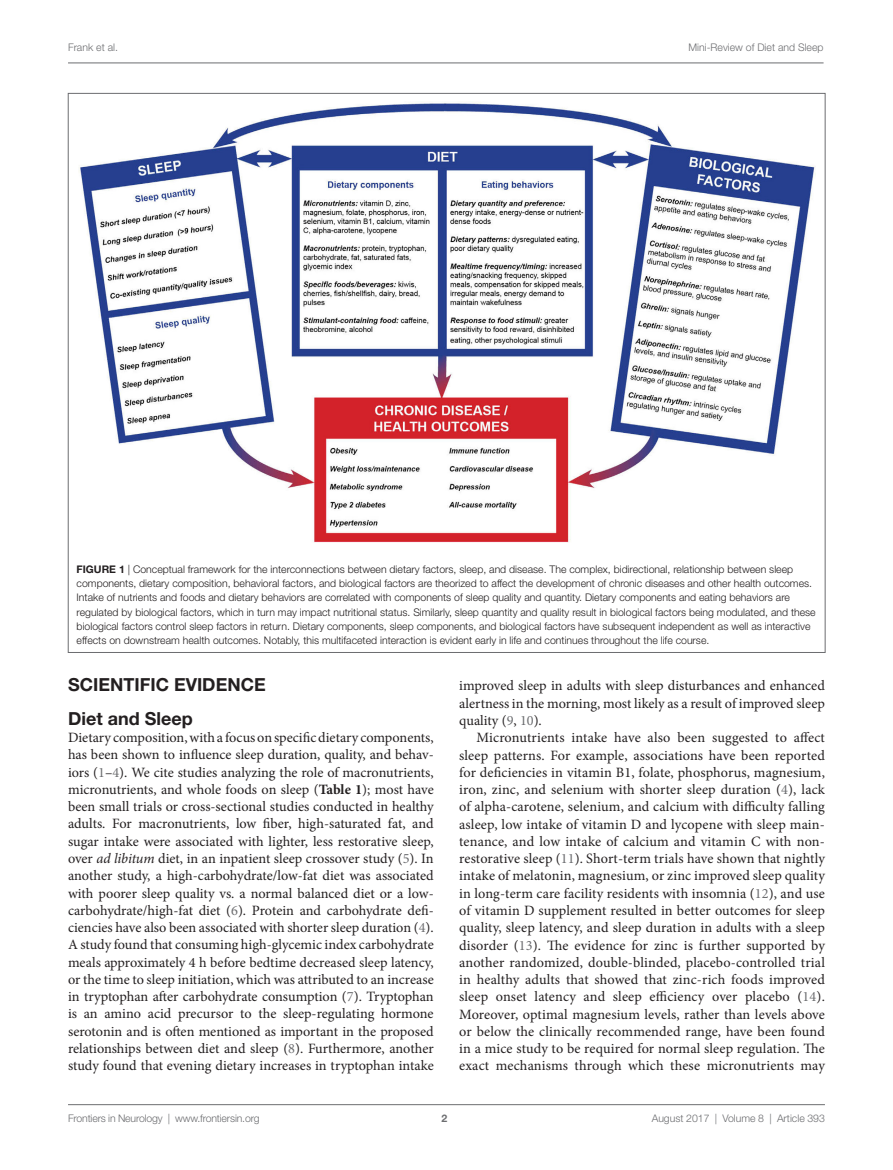
<style>
.page{position:relative;width:893px;height:1170px;background:#fff}
.page>*{position:absolute;margin:0;border:0;box-sizing:border-box;transform-origin:0 0}
.t1{font:700 18px/33.8px "Helvetica Neue LT Std";color:#231f20}
.t2{font:14.25px/17.2px "Minion Pro";color:#231f20;text-align:justify}
.t3{font:300 10.5px/14.2px "Helvetica Neue LT Std";color:#231f20}
.t4{font:300 10.5px "Helvetica Neue LT Std";color:#6c6d70}
.t5{font:700 10.5px "Helvetica Neue LT Std";color:#6c6d70}
.s1{font-weight:700}
.s2{color:#6c6d70}
.s3{font-style:italic}
</style>
<div class="page">
<img style="left:79px;top:102px;width:736px;height:440px">
<hr style="left:68px;top:63px;width:756px;height:1px;background:#6c6d70">
<hr style="left:68px;top:1104px;width:757px;height:1px;background:#6c6d70">
<p class="t4" style="left:68px;top:41px;width:51px">Frank et al.</p>
<p class="t4" style="left:688px;top:41px;width:137px">Mini-Review of Diet and Sleep</p>
<p class="t3" style="left:77px;top:561px;width:741px"><span class="s1">Figure 1</span> | Conceptual framework for the interconnections between dietary factors, sleep, and disease. The complex, bidirectional, relationship between sleep components, dietary composition, behavioral factors, and biological factors are theorized to affect the development of chronic diseases and other health outcomes.<br>Intake of nutrients and foods and dietary behaviors are correlated with components of sleep quality and quantity. Dietary components and eating behaviors are regulated by biological factors, which in turn may impact nutritional status. Similarly, sleep quantity and quality result in biological factors being modulated, and these biological factors control sleep factors in return. Dietary components, sleep components, and biological factors have subsequent independent as well as interactive effects on downstream health outcomes. Notably, this multifaceted interaction is evident early in life and continues throughout the life course.</p>
<p class="t1" style="left:68px;top:667px;width:197px">SCIENTIFIC EVI DENCE<br>Diet and Sleep</p>
<p class="t2" style="left:68px;top:729px;width:367px">Dietary composition, with a focus on specific dietary components, has been shown to influence sleep duration, quality, and behav&shy;iors (<span class="s2">1</span>–<span class="s2">4</span>). We cite studies analyzing the role of macronutrients, micronutrients, and whole foods on sleep (<span class="s1">Table 1</span>); most have been small trials or cross-sectional studies conducted in healthy adults. For macronutrients, low fiber, high-saturated fat, and sugar intake were associated with lighter, less restorative sleep, over <span class="s3">ad libitum</span> diet, in an inpatient sleep crossover study (<span class="s2">5</span>). In another study, a high-carbohydrate/low-fat diet was associated with poorer sleep quality vs. a normal balanced diet or a low&shy;carbohydrate/high-fat diet (<span class="s2">6</span>). Protein and carbohydrate defi&shy;ciencies have also been associated with shorter sleep duration (<span class="s2">4</span>).<br>A study found that consuming high-glycemic index carbohydrate meals approximately 4 h before bedtime decreased sleep latency, or the time to sleep initiation, which was attributed to an increase in tryptophan after carbohydrate consumption (<span class="s2">7</span>). Tryptophan is an amino acid precursor to the sleep-regulating hormone serotonin and is often mentioned as important in the proposed relationships between diet and sleep (<span class="s2">8</span>). Furthermore, another study found that evening dietary increases in tryptophan intake</p>
<p class="t2" style="left:459px;top:677px;width:367px">improved sleep in adults with sleep disturbances and enhanced alertness in the morning, most likely as a result of improved sleep quality (<span class="s2">9</span>, <span class="s2">10</span>).</p>
<p class="t2" style="left:459px;top:729px;width:367px;text-indent:17px">Micronutrients intake have also been suggested to affect sleep patterns. For example, associations have been reported for deficiencies in vitamin B1, folate, phosphorus, magnesium, iron, zinc, and selenium with shorter sleep duration (<span class="s2">4</span>), lack of alpha-carotene, selenium, and calcium with difficulty falling asleep, low intake of vitamin D and lycopene with sleep main&shy;tenance, and low intake of calcium and vitamin C with non&shy;restorative sleep (<span class="s2">11</span>). Short-term trials have shown that nightly intake of melatonin, magnesium, or zinc improved sleep quality in long-term care facility residents with insomnia (<span class="s2">12</span>), and use of vitamin D supplement resulted in better outcomes for sleep quality, sleep latency, and sleep duration in adults with a sleep disorder (<span class="s2">13</span>). The evidence for zinc is further supported by another randomized, double-blinded, placebo-controlled trial in healthy adults that showed that zinc-rich foods improved sleep onset latency and sleep efficiency over placebo (<span class="s2">14</span>).<br>Moreover, optimal magnesium levels, rather than levels above or below the clinically recommended range, have been found in a mice study to be required for normal sleep regulation. The exact mechanisms through which these micronutrients may</p>
<p class="t4" style="left:68px;top:1111px;width:193px">Frontiers in Neurology | www.frontiersin.org</p>
<p class="t4" style="left:652px;top:1111px;width:175px">August 2017 | Volume 8 | Article 393</p>
<p class="t5" style="left:441px;top:1111px;width:7px">2</p>
</div>
